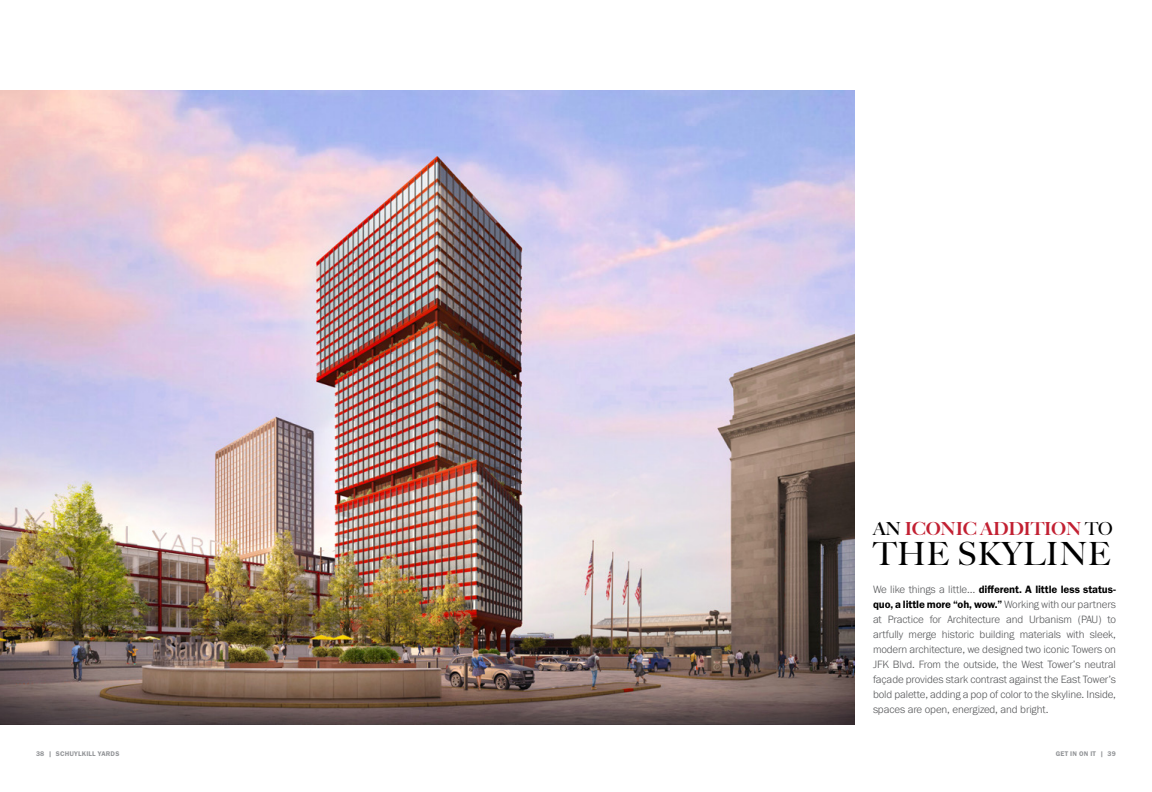
<style>
.page{position:relative;width:1152px;height:792px;background:#fff}
.page>*{position:absolute;margin:0;border:0;box-sizing:border-box;transform-origin:0 0}
.t1{font:32px "Big Caslon FB";letter-spacing:.02em;color:#000}
.t2{font:900 18px "Big Caslon FB";color:#c22032}
.t3{font:300 11px/15px "Franklin Gothic URW";letter-spacing:-.01em;color:#58595b;text-align:justify}
.t4{font:11px/15px "Franklin Gothic URW Dem";letter-spacing:-.01em;color:#000}
.t5{font:7px "Franklin Gothic URW Dem";letter-spacing:.025em;color:#939598}
.s1{font-weight:700;color:#000}
.s2{font-weight:400;color:#000}
.s3{font-family:"Franklin Gothic URW";font-weight:300;color:#58595b}
</style>
<div class="page">
<img style="left:0;top:90px;width:855px;height:634px">
<h2 class="t2" style="left:873px;top:518px;width:241px"><span class="s1">AN</span> ICONIC ADDITION <span class="s2">TO</span></h2>
<h1 class="t1" style="left:873px;top:535px;width:239px">THE SKYLINE</h1>
<p class="t4" style="left:873px;top:582px;width:245px"><span class="s3">We like things a little…</span> different. A little less status&shy;quo, a little more “oh, wow.” <span class="s3">Working with our partners</span></p>
<p class="t3" style="left:873px;top:612px;width:245px">at Practice for Architecture and Urbanism (PAU) to artfully merge historic building materials with sleek, modern architecture, we designed two iconic Towers on JFK Blvd. From the outside, the West Tower’s neutral façade provides stark contrast against the East Tower’s bold palette, adding a pop of color to the skyline. Inside, spaces are open, energized, and bright.</p>
<p class="t5" style="left:36px;top:750px;width:85px">38 | SCHUYLKILL YARDS</p>
<p class="t5" style="left:1056px;top:750px;width:62px">GET IN ON IT | 39</p>
</div>
